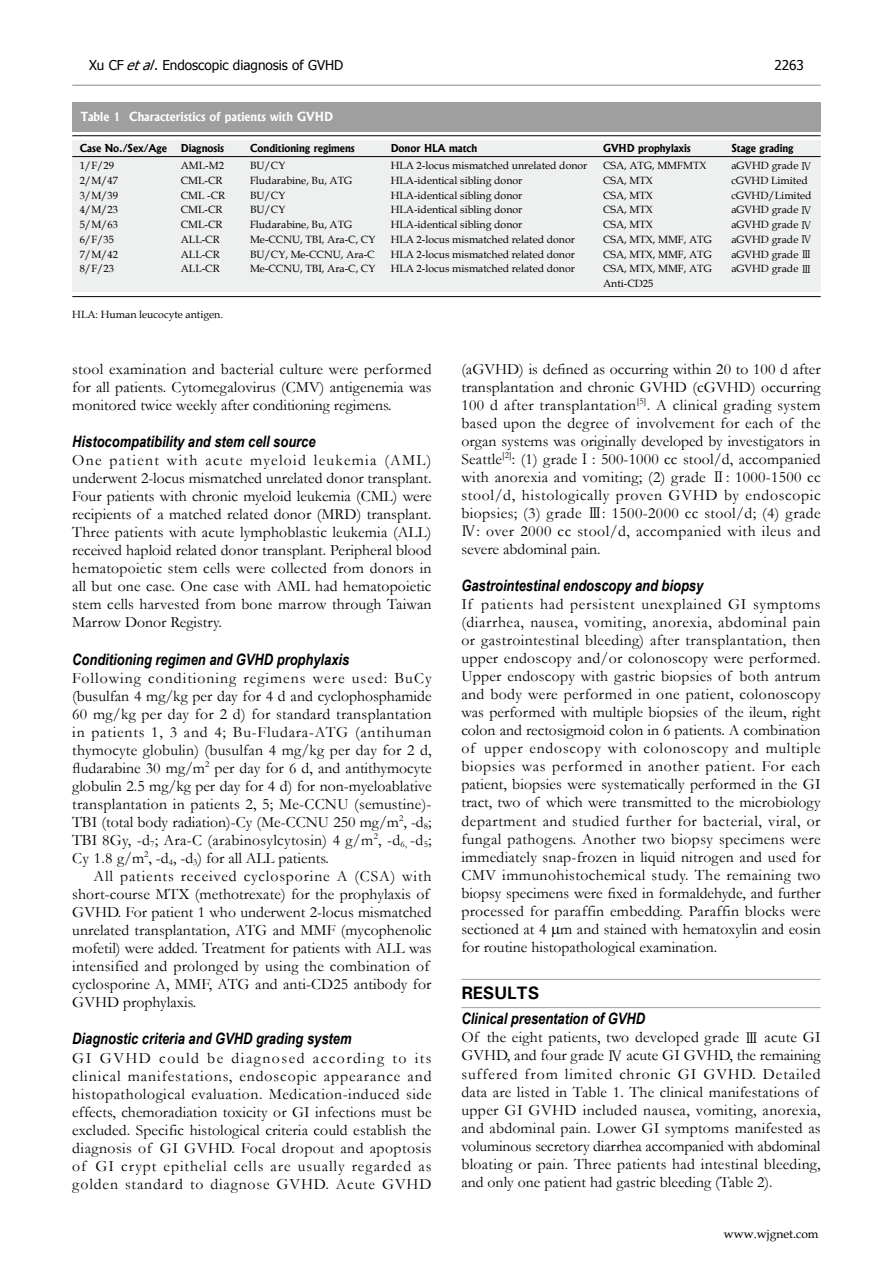
<style>
.page{position:relative;width:893px;height:1263px;background:#fff}
.page>*{position:absolute;margin:0;border:0;box-sizing:border-box;transform-origin:0 0}
.t1{font:700 18px "Univers";letter-spacing:-.01em;color:#000}
.t2{font:15.75px/18px "Garamond";letter-spacing:.005em;color:#000;text-align:justify}
.t3{font:italic 700 15.75px "Arial Narrow";color:#000}
.t4{font:13.5px "Tahoma";color:#000}
.t5{font:700 12px "Albertus";color:#fff}
.t6{font:12px "Book Antiqua";color:#000}
.t7{font:10.5px/15px "Book Antiqua";color:#000}
.t8{font:700 10.5px "Albertus";color:#000}
.s1{font-style:italic}
.s2{font-family:"Koz Min Pro"}
.s3{font-family:"Koz Min Pro";font-size:14.25px}
</style>
<div class="page">
<hr style="left:72px;top:85px;width:749px;height:1px;background:#898989">
<hr style="left:461px;top:979px;width:360px;height:1px;background:#9f9fa0">
<hr style="left:461px;top:1007px;width:360px;height:1px;background:#9f9fa0">
<div style="left:72px;top:102px;width:749px;height:29px;background:#9f9fa0"></div>
<div style="left:72px;top:140px;width:749px;height:152px;background:#eeefef"></div>
<hr style="left:72px;top:135px;width:749px;height:1px;background:#000">
<hr style="left:72px;top:156px;width:749px;height:1px;background:#000">
<hr style="left:72px;top:296px;width:749px;height:1px;background:#000">
<p class="t4" style="left:89px;top:56px;width:256px">Xu CF <span class="s1">etal</span>. Endoscopic diagnosis of GVHD</p>
<p class="t4" style="left:774px;top:56px;width:31px">2263</p>
<p class="t5" style="left:81px;top:109px;width:254px">Table 1 Characteristics of patients with GVHD</p>
<p class="t8" style="left:80px;top:142px;width:89px">Case No./Sex/Age</p>
<p class="t8" style="left:181px;top:142px;width:45px">Diagnosis</p>
<p class="t8" style="left:250px;top:142px;width:106px">Conditioning regimens</p>
<p class="t8" style="left:391px;top:142px;width:88px">Donor HLA match</p>
<p class="t8" style="left:603px;top:142px;width:89px">GVHD prophylaxis</p>
<p class="t8" style="left:731px;top:142px;width:64px">Stage grading</p>
<p class="t7" style="left:80px;top:158px;width:36px">1/F/29</p>
<p class="t7" style="left:181px;top:158px;width:45px">AML-M2</p>
<p class="t7" style="left:250px;top:158px;width:37px">BU/CY</p>
<p class="t7" style="left:391px;top:158px;width:198px">HLA 2-locus mismatched unrelated donor</p>
<p class="t7" style="left:603px;top:158px;width:105px">CSA, ATG, MMFMTX</p>
<p class="t7" style="left:731px;top:158px;width:82px">aGVHD grade <span class="s2">Ⅳ</span></p>
<p class="t7" style="left:80px;top:173px;width:40px">2/M/47</p>
<p class="t7" style="left:181px;top:173px;width:43px">CML-CR</p>
<p class="t7" style="left:250px;top:173px;width:104px">Fludarabine, Bu, ATG</p>
<p class="t7" style="left:391px;top:173px;width:133px">HLA-identical sibling donor</p>
<p class="t7" style="left:603px;top:173px;width:51px">CSA, MTX</p>
<p class="t7" style="left:731px;top:173px;width:78px">cGVHD Limited</p>
<p class="t7" style="left:80px;top:187px;width:40px">3/M/39</p>
<p class="t7" style="left:181px;top:187px;width:46px">CML -CR</p>
<p class="t7" style="left:250px;top:187px;width:37px">BU/CY</p>
<p class="t7" style="left:391px;top:187px;width:133px">HLA-identical sibling donor</p>
<p class="t7" style="left:603px;top:187px;width:51px">CSA, MTX</p>
<p class="t7" style="left:731px;top:187px;width:82px">cGVHD/Limited</p>
<p class="t7" style="left:80px;top:202px;width:40px">4/M/23</p>
<p class="t7" style="left:181px;top:202px;width:43px">CML-CR</p>
<p class="t7" style="left:250px;top:202px;width:37px">BU/CY</p>
<p class="t7" style="left:391px;top:202px;width:133px">HLA-identical sibling donor</p>
<p class="t7" style="left:603px;top:202px;width:51px">CSA, MTX</p>
<p class="t7" style="left:731px;top:202px;width:82px">aGVHD grade <span class="s2">Ⅳ</span></p>
<p class="t7" style="left:80px;top:217px;width:40px">5/M/63</p>
<p class="t7" style="left:181px;top:217px;width:43px">CML-CR</p>
<p class="t7" style="left:250px;top:217px;width:104px">Fludarabine, Bu, ATG</p>
<p class="t7" style="left:391px;top:217px;width:133px">HLA-identical sibling donor</p>
<p class="t7" style="left:603px;top:217px;width:51px">CSA, MTX</p>
<p class="t7" style="left:731px;top:217px;width:82px">aGVHD grade <span class="s2">Ⅳ</span></p>
<p class="t7" style="left:80px;top:232px;width:36px">6/F/35</p>
<p class="t7" style="left:181px;top:232px;width:40px">ALL-CR</p>
<p class="t7" style="left:250px;top:232px;width:127px">Me-CCNU, TBI, Ara-C, CY</p>
<p class="t7" style="left:391px;top:232px;width:186px">HLA 2-locus mismatched related donor</p>
<p class="t7" style="left:603px;top:232px;width:110px">CSA, MTX, MMF, ATG</p>
<p class="t7" style="left:731px;top:232px;width:82px">aGVHD grade <span class="s2">Ⅳ</span></p>
<p class="t7" style="left:80px;top:246px;width:40px">7/M/42</p>
<p class="t7" style="left:181px;top:246px;width:40px">ALL-CR</p>
<p class="t7" style="left:250px;top:246px;width:126px">BU/CY, Me-CCNU, Ara-C</p>
<p class="t7" style="left:391px;top:246px;width:186px">HLA 2-locus mismatched related donor</p>
<p class="t7" style="left:603px;top:246px;width:110px">CSA, MTX, MMF, ATG</p>
<p class="t7" style="left:731px;top:246px;width:82px">aGVHD grade <span class="s2">Ⅲ</span></p>
<p class="t7" style="left:80px;top:261px;width:36px">8/F/23</p>
<p class="t7" style="left:181px;top:261px;width:40px">ALL-CR</p>
<p class="t7" style="left:250px;top:261px;width:127px">Me-CCNU, TBI, Ara-C, CY</p>
<p class="t7" style="left:391px;top:261px;width:186px">HLA 2-locus mismatched related donor</p>
<p class="t7" style="left:603px;top:261px;width:110px">CSA, MTX, MMF, ATG<br>Anti-CD25</p>
<p class="t7" style="left:731px;top:261px;width:82px">aGVHD grade <span class="s2">Ⅲ</span></p>
<p class="t7" style="left:72px;top:306px;width:152px">HLA: Human leucocyte antigen.</p>
<p class="t2" style="left:72px;top:360px;width:361px">stool examination and bacterial culture were performed for all patients. Cytomegalovirus (CMV) antigenemia was monitored twice weekly after conditioning regimens.</p>
<p class="t3" style="left:72px;top:430px;width:245px">Histocompatibility and stem cell source</p>
<p class="t2" style="left:72px;top:451px;width:361px">One patient with acute myeloid leukemia (AML) underwent 2-locus mismatched unrelated donor transplant.<br>Four patients with chronic myeloid leukemia (CML) were recipients of a matched related donor (MRD) transplant.<br>Three patients with acute lymphoblastic leukemia (ALL) received haploid related donor transplant. Peripheral blood hematopoietic stem cells were collected from donors in all but one case. One case with AML had hematopoietic stem cells harvested from bone marrow through Taiwan Marrow Donor Registry.</p>
<p class="t3" style="left:72px;top:647px;width:279px">Conditioning regimen and GVHD prophylaxis</p>
<p class="t2" style="left:72px;top:669px;width:361px">Following conditioning regimens were used: BuCy (busulfan 4 mg/kg per day for 4 d and cyclophosphamide 60 mg/kg per day for 2 d) for standard transplantation in patients 1, 3 and 4; Bu-Fludara-ATG (antihuman thymocyte globulin) (busulfan 4 mg/kg per day for 2 d, fludarabine 30 mg/m<sup>2</sup> per day for 6 d, and antithymocyte globulin 2.5 mg/kg per day for 4 d) for non-myeloablative transplantation in patients 2, 5; Me-CCNU (semustine)- TBI (total body radiation)-Cy (Me-CCNU 250 mg/m<sup>2</sup>, -d<sub>8</sub>; TBI 8Gy, -d<sub>7</sub>; Ara-C (arabinosylcytosin) 4 g/m<sup>2</sup>, -d<sub>6,</sub> -d<sub>5</sub>; Cy 1.8 g/m<sup>2</sup>, -d<sub>4</sub>, -d<sub>3</sub>) for all ALL patients.</p>
<p class="t2" style="left:72px;top:867px;width:361px;text-align:left;text-indent:21px">All patients received cyclosporine A (CSA) with short-course MTX (methotrexate) for the prophylaxis of GVHD. For patient 1 who underwent 2-locus mismatched unrelated transplantation, ATG and MMF (mycophenolic mofetil) were added. Treatment for patients with ALL was intensified and prolonged by using the combination of cyclosporine A, MMF, ATG and anti-CD25 antibody for GVHD prophylaxis.</p>
<p class="t3" style="left:72px;top:1027px;width:281px">Diagnostic criteria and GVHD grading system</p>
<p class="t2" style="left:72px;top:1048px;width:361px">GI GVHD could be diagnosed according to its clinical manifestations, endoscopic appearance and histopathological evaluation. Medication-induced side effects, chemoradiation toxicity or GI infections must be excluded. Specific histological criteria could establish the diagnosis of GI GVHD. Focal dropout and apoptosis of GI crypt epithelial cells are usually regarded as golden standard to diagnose GVHD. Acute GVHD</p>
<p class="t2" style="left:461px;top:360px;width:361px">(aGVHD) is defined as occurring within 20 to 100 d after transplantation and chronic GVHD (cGVHD) occurring 100 d after transplantation<sup>[5]</sup>. A clinical grading system based upon the degree of involvement for each of the organ systems was originally developed by investigators in Seattle<sup>[2]</sup>: (1) grade<span class="s3">Ⅰ</span>: 500-1000 cc stool/d, accompanied with anorexia and vomiting; (2) grade <span class="s3">Ⅱ</span>: 1000-1500 cc stool/d, histologically proven GVHD by endoscopic biopsies; (3) grade <span class="s3">Ⅲ</span>: 1500-2000 cc stool/d; (4) grade <span class="s3">Ⅳ</span>: over 2000 cc stool/d, accompanied with ileus and severe abdominal pain.</p>
<p class="t3" style="left:461px;top:574px;width:243px">Gastrointestinal endoscopy and biopsy</p>
<p class="t2" style="left:461px;top:595px;width:361px">If patients had persistent unexplained GI symptoms (diarrhea, nausea, vomiting, anorexia, abdominal pain or gastrointestinal bleeding) after transplantation, then upper endoscopy and/or colonoscopy were performed.<br>Upper endoscopy with gastric biopsies of both antrum and body were performed in one patient, colonoscopy was performed with multiple biopsies of the ileum, right colon and rectosigmoid colon in 6 patients. A combination of upper endoscopy with colonoscopy and multiple biopsies was performed in another patient. For each patient, biopsies were systematically performed in the GI tract, two of which were transmitted to the microbiology department and studied further for bacterial, viral, or fungal pathogens. Another two biopsy specimens were immediately snap-frozen in liquid nitrogen and used for CMV immunohistochemical study. The remaining two biopsy specimens were fixed in formaldehyde, and further processed for paraffin embedding. Paraffin blocks were sectioned at 4 m and stained with hematoxylin and eosin for routine histopathological examination.</p>
<p class="t1" style="left:461px;top:981px;width:79px">RESULTS</p>
<p class="t3" style="left:461px;top:1007px;width:185px">Clinical presentation of GVHD</p>
<p class="t2" style="left:461px;top:1028px;width:361px;text-align:left">Of the eight patients, two developed grade <span class="s3">Ⅲ</span> acute GI GVHD, and four grade <span class="s3">Ⅳ</span> acute GI GVHD, the remaining suffered from limited chronic GI GVHD. Detailed data are listed in Table 1. The clinical manifestations of upper GI GVHD included nausea, vomiting, anorexia, and abdominal pain. Lower GI symptoms manifested as voluminous secretory diarrhea accompanied with abdominal bloating or pain. Three patients had intestinal bleeding, and only one patient had gastric bleeding (Table 2).</p>
<p class="t6" style="left:724px;top:1225px;width:96px">www.wjgnet.com</p>
</div>
